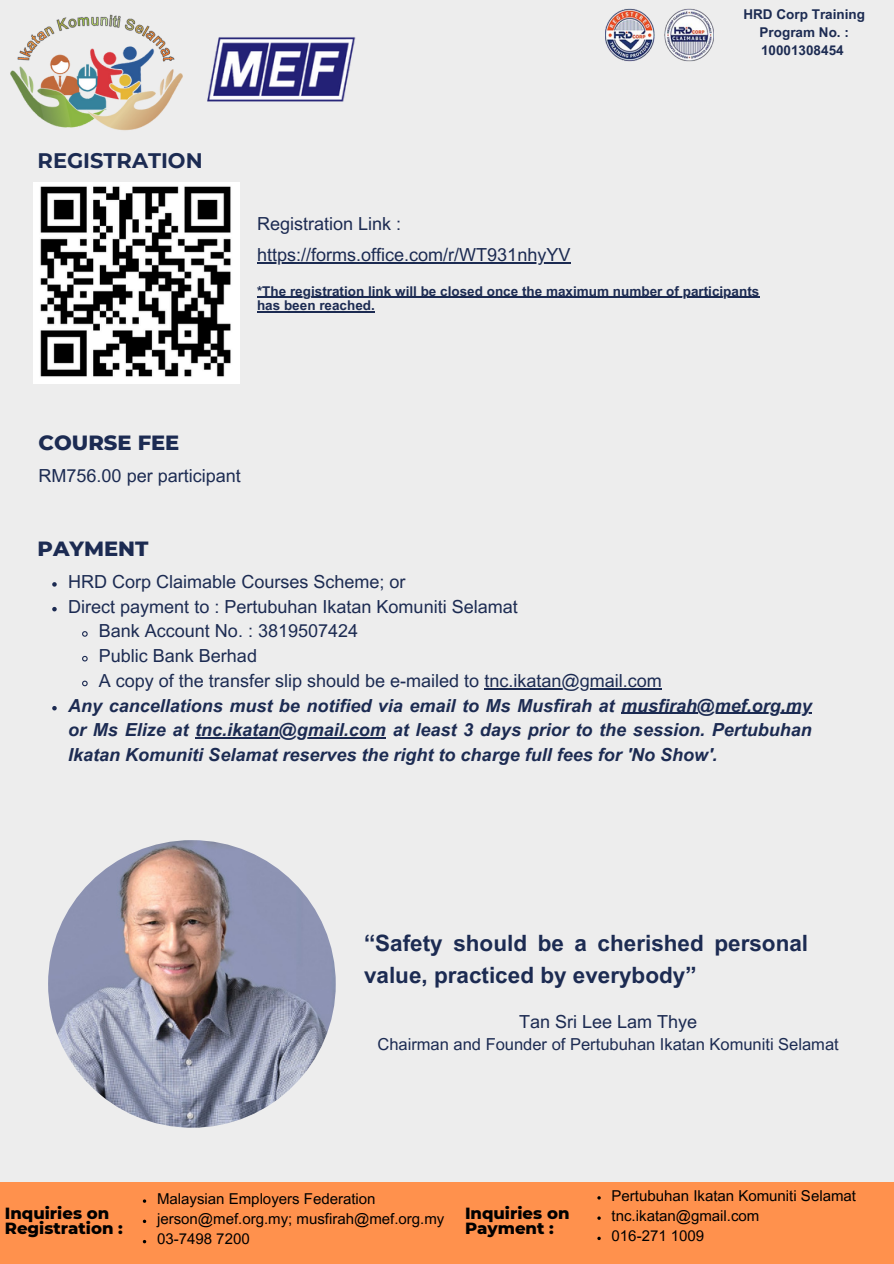
<style>
.page{position:relative;width:894px;height:1264px;background:#fff}
.page>*{position:absolute;margin:0;border:0;box-sizing:border-box;transform-origin:0 0}
.t1{font:700 22.5px/32.7px "Arial MT Pro";color:#1c2b52}
.t2{font:800 21px "Montserrat";color:#1c2b52}
.t3{font:700 21px "Montserrat";color:#1c2b52}
.t4{font:18px "Arial MT Pro";color:#1c2b52}
.t5{font:italic 700 18px "Arial MT Pro";color:#1c2b52}
.t6{font:16.5px "Arial MT Pro";color:#1c2b52}
.t7{font:800 16.5px/15.8px "Montserrat";color:#000}
.t8{font:15px "Arial MT Pro";color:#000}
.t9{font:700 13.5px/18px "Arial MT Pro";color:#1c2b52;text-align:center}
</style>
<div class="page">
<div style="left:0;top:0;width:893px;height:1263px;background:#ededed"></div>
<img style="left:10px;top:14px;width:173px;height:117px">
<img style="left:207px;top:37px;width:149px;height:65px">
<div style="left:0;top:1182px;width:893px;height:81px;background:#ff914d"></div>
<img style="left:605px;top:8px;width:108px;height:54px">
<img style="left:48px;top:840px;width:287px;height:287px;border-radius:50%">
<img style="left:33px;top:182px;width:206px;height:201px">
<svg style="left:52px;top:582px;width:5px;height:4px"></svg>
<svg style="left:52px;top:607px;width:5px;height:4px"></svg>
<svg style="left:82px;top:631px;width:6px;height:6px"></svg>
<svg style="left:82px;top:655px;width:6px;height:7px"></svg>
<svg style="left:82px;top:680px;width:6px;height:7px"></svg>
<hr style="left:484px;top:688px;width:177px;height:1px;background:#1c2b52">
<svg style="left:52px;top:706px;width:5px;height:4px"></svg>
<hr style="left:621px;top:712px;width:190px;height:1px;background:#1c2b52">
<hr style="left:195px;top:737px;width:191px;height:1px;background:#1c2b52">
<hr style="left:257px;top:262px;width:313px;height:2px;background:#1c2b52">
<hr style="left:257px;top:297px;width:502px;height:1px;background:#1c2b52">
<hr style="left:257px;top:311px;width:118px;height:1px;background:#1c2b52">
<p class="t3" style="left:38px;top:148px;width:166px">REGISTRATION</p>
<h3 class="t4" style="left:257px;top:217px;width:146px">Registration Link :</h3>
<p class="t4" style="left:257px;top:248px;width:315px">https://forms.office.com/r/WT931nhyYV</p>
<p class="t9" style="left:743px;top:7px;width:123px">HRD Corp Training<br>Program No. :<br>10001308454</p>
<p class="t9" style="left:257px;top:285px;width:503px;line-height:14.7px;text-align:left">*The registration link will be closed once the maximum number of participants has been reached.</p>
<p class="t2" style="left:39px;top:430px;width:142px">COURSE FEE</p>
<p class="t4" style="left:39px;top:469px;width:204px">RM756.00 per participant</p>
<p class="t2" style="left:38px;top:535px;width:112px">PAYMENT</p>
<p class="t4" style="left:68px;top:574px;width:339px">HRD Corp Claimable Courses Scheme; or</p>
<p class="t4" style="left:68px;top:599px;width:451px">Direct payment to : Pertubuhan Ikatan Komuniti Selamat</p>
<h2 class="t4" style="left:99px;top:624px;width:261px">Bank Account No. : 3819507424</h2>
<h4 class="t4" style="left:99px;top:649px;width:160px">Public Bank Berhad</h4>
<p class="t4" style="left:99px;top:673px;width:564px">A copy of the transfer slip should be e-mailed to tnc.ikatan@gmail.com</p>
<p class="t5" style="left:68px;top:698px;width:745px">Any cancellations must be notified via email to Ms Musfirah at musfirah@mef.org.my</p>
<p class="t5" style="left:68px;top:723px;width:745px">or Ms Elize at tnc.ikatan@gmail.com at least 3 days prior to the session. Pertubuhan</p>
<h3 class="t5" style="left:68px;top:748px;width:650px">Ikatan Komuniti Selamat reserves the right to charge full fees for 'No Show'.</h3>
<p class="t1" style="left:364px;top:929px;width:445px">“Safety should be a cherished personal value, practiced by everybody”</p>
<p class="t4" style="left:519px;top:1014px;width:180px">Tan Sri Lee Lam Thye</p>
<p class="t6" style="left:377px;top:1038px;width:462px">Chairman and Founder of Pertubuhan Ikatan Komuniti Selamat</p>
<p class="t7" style="left:5px;top:1204px;width:120px">Inquiries on<br>Registration :</p>
<h4 class="t8" style="left:157px;top:1192px;width:220px">Malaysian Employers Federation</h4>
<h4 class="t8" style="left:157px;top:1213px;width:289px">jerson@mef.org.my; musfirah@mef.org.my</h4>
<p class="t8" style="left:157px;top:1233px;width:94px">03-7498 7200</p>
<h1 class="t7" style="left:465px;top:1204px;width:106px">Inquiries on<br>Payment :</h1>
<h4 class="t8" style="left:611px;top:1189px;width:246px">Pertubuhan Ikatan Komuniti Selamat</h4>
<h1 class="t8" style="left:611px;top:1209px;width:149px">tnc.ikatan@gmail.com</h1>
<p class="t8" style="left:611px;top:1230px;width:94px">016-271 1009</p>
</div>
